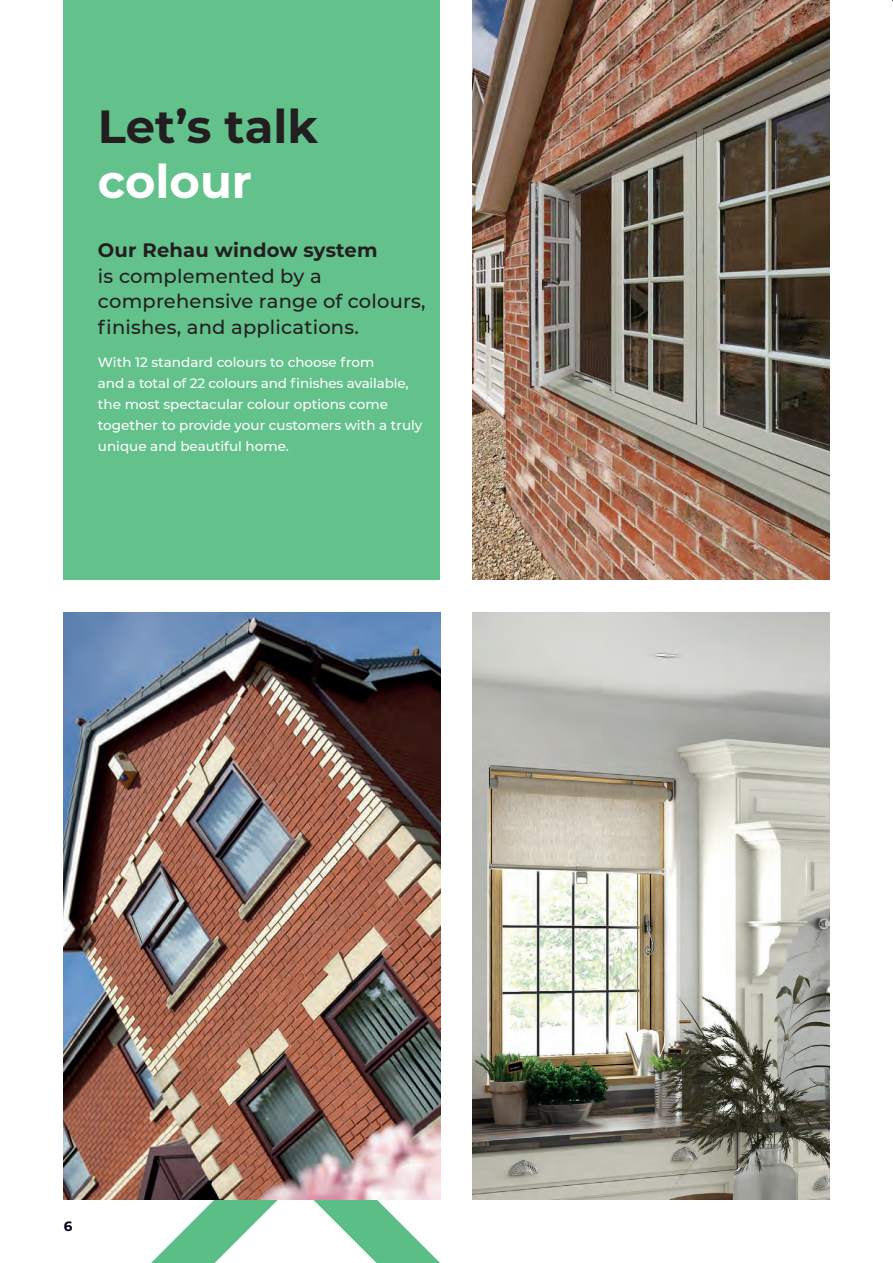
<style>
.page{position:relative;width:893px;height:1263px;background:#fff}
.page>*{position:absolute;margin:0;border:0;box-sizing:border-box;transform-origin:0 0}
.t1{font:700 46.5px/55.5px "Montserrat";color:#231f20}
.t2{font:500 19.5px/25.5px "Montserrat";letter-spacing:.01em;color:#231f20}
.t3{font:500 13.5px/21px "Montserrat";color:#fff}
.t4{font:700 13.5px "Montserrat";color:#000217}
.s1{color:#fff}
.s2{font-weight:700}
</style>
<div class="page">
<img style="left:472px;top:0;width:357px;height:580px">
<div style="left:64px;top:0;width:376px;height:580px;background:#63c18c"></div>
<svg style="left:85px;top:1086px;width:422px;height:177px"></svg>
<img style="left:64px;top:612px;width:376px;height:587px">
<img style="left:472px;top:612px;width:357px;height:587px">
<p class="t1" style="left:98px;top:96px;width:222px">Let’s talk <span class="s1">colour</span></p>
<p class="t2" style="left:98px;top:237px;width:329px"><span class="s2">Our Rehau window system<br></span>is complemented by a comprehensive range of colours, finishes, and applications.</p>
<p class="t3" style="left:98px;top:351px;width:326px">With 12 standard colours to choose from<br>and a total of 22 colours and finishes available, the most spectacular colour options come together to provide your customers with a truly unique and beautiful home.</p>
<p class="t4" style="left:64px;top:1216px;width:10px">6</p>
</div>
